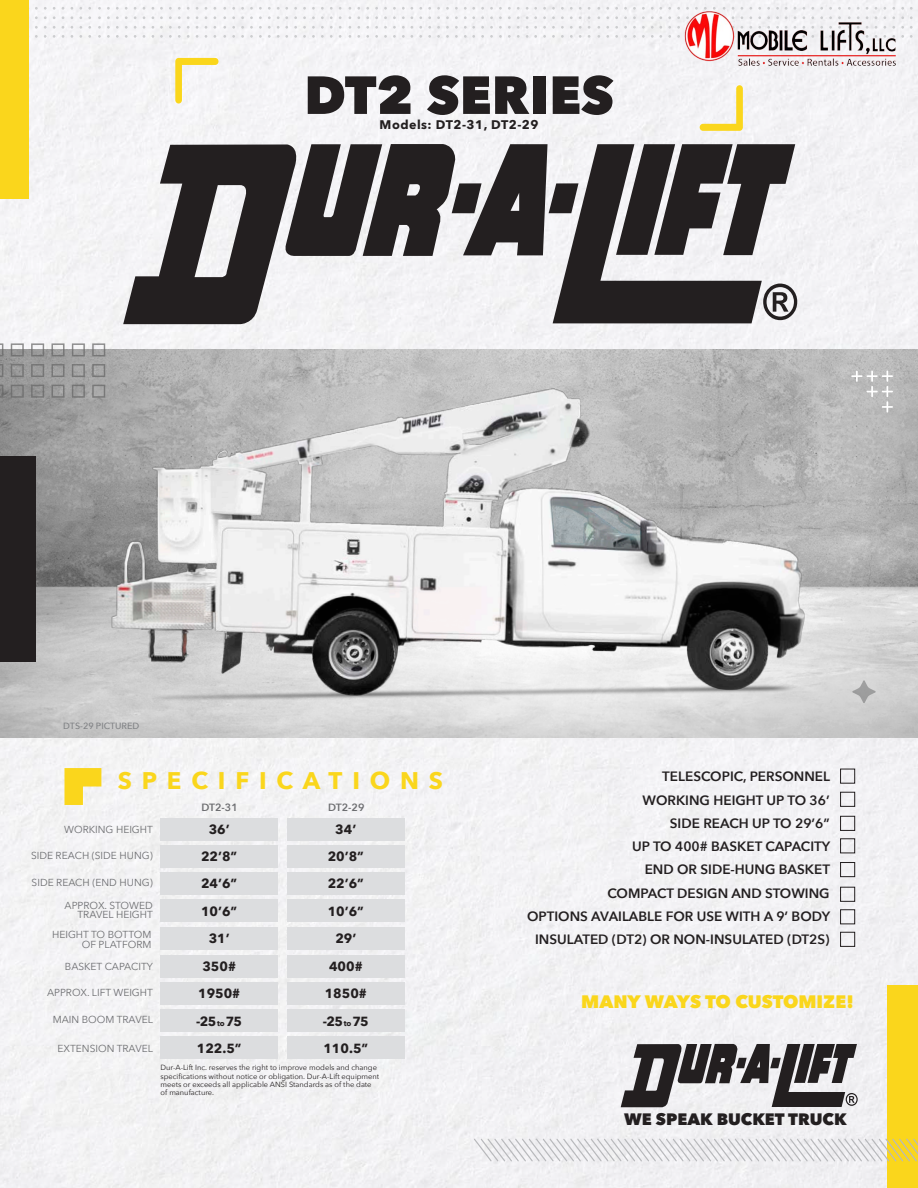
<style>
.page{position:relative;width:918px;height:1188px;background:#f2f2f4}
.page>*{position:absolute;margin:0;border:0;box-sizing:border-box;transform-origin:0 0}
.t1{font:800 53.1px "Avenir Next";color:#231f20}
.t2{font:700 24px "Avenir Next";letter-spacing:.41em;color:#fad61c}
.t3{font:800 18px "Avenir Next";color:#fad61c}
.t4{font:800 16.5px "Avenir Next";color:#231f20}
.t5{font:600 13.5px "Avenir Next";color:#231f20}
.t6{font:700 13.2px "Avenir Next";color:#231f20}
.t7{font:700 12.45px "Avenir Next";letter-spacing:.04em;color:#231f20}
.t8{font:600 10.5px "Avenir Next";color:#6c6d70}
.t9{font:10.2px/9.1px "Avenir Next";color:#6c6d70;text-align:right}
.t10{font:500 9px "Avenir Next";color:#808285}
.t11{font:7.5px/8.2px "Avenir Next";color:#231f20}
.s1{font-size:7.8px}
</style>
<div class="page">
<img style="left:0;top:350px;width:918px;height:387px">
<div style="left:887px;top:986px;width:31px;height:202px;background:#fad61c"></div>
<svg style="left:123px;top:144px;width:674px;height:180px"></svg>
<svg style="left:723px;top:0;width:56px;height:6px"></svg>
<svg style="left:98px;top:0;width:56px;height:38px"></svg>
<svg style="left:349px;top:0;width:56px;height:38px"></svg>
<svg style="left:848px;top:0;width:56px;height:38px"></svg>
<svg style="left:35px;top:0;width:56px;height:38px"></svg>
<svg style="left:223px;top:0;width:119px;height:38px"></svg>
<svg style="left:785px;top:0;width:56px;height:6px"></svg>
<svg style="left:160px;top:0;width:56px;height:38px"></svg>
<svg style="left:597px;top:0;width:119px;height:38px"></svg>
<svg style="left:411px;top:0;width:179px;height:38px"></svg>
<svg style="left:910px;top:0;width:8px;height:38px"></svg>
<svg style="left:0;top:343px;width:3px;height:13px"></svg>
<svg style="left:11px;top:343px;width:13px;height:13px"></svg>
<svg style="left:31px;top:343px;width:6px;height:13px"></svg>
<svg style="left:0;top:364px;width:3px;height:13px"></svg>
<svg style="left:11px;top:364px;width:13px;height:13px"></svg>
<svg style="left:31px;top:364px;width:6px;height:13px"></svg>
<svg style="left:0;top:385px;width:3px;height:13px"></svg>
<svg style="left:11px;top:385px;width:13px;height:13px"></svg>
<svg style="left:31px;top:385px;width:6px;height:13px"></svg>
<svg style="left:175px;top:58px;width:44px;height:46px"></svg>
<svg style="left:700px;top:85px;width:43px;height:46px"></svg>
<svg style="left:64px;top:768px;width:37px;height:37px"></svg>
<div style="left:160px;top:928px;width:118px;height:22px;background:#dcdddf"></div>
<div style="left:160px;top:955px;width:118px;height:22px;background:#dcdddf"></div>
<div style="left:160px;top:873px;width:118px;height:22px;background:#dcdddf"></div>
<div style="left:160px;top:846px;width:118px;height:22px;background:#dcdddf"></div>
<div style="left:160px;top:818px;width:118px;height:23px;background:#dcdddf"></div>
<div style="left:160px;top:982px;width:118px;height:23px;background:#dcdddf"></div>
<div style="left:160px;top:900px;width:118px;height:22px;background:#dcdddf"></div>
<div style="left:160px;top:1010px;width:118px;height:22px;background:#dcdddf"></div>
<div style="left:160px;top:1037px;width:118px;height:22px;background:#dcdddf"></div>
<div style="left:287px;top:928px;width:118px;height:22px;background:#dcdddf"></div>
<div style="left:287px;top:955px;width:118px;height:22px;background:#dcdddf"></div>
<div style="left:287px;top:873px;width:118px;height:22px;background:#dcdddf"></div>
<div style="left:287px;top:846px;width:118px;height:22px;background:#dcdddf"></div>
<div style="left:287px;top:818px;width:118px;height:23px;background:#dcdddf"></div>
<div style="left:287px;top:982px;width:118px;height:23px;background:#dcdddf"></div>
<div style="left:287px;top:900px;width:118px;height:22px;background:#dcdddf"></div>
<div style="left:287px;top:1010px;width:118px;height:22px;background:#dcdddf"></div>
<div style="left:287px;top:1037px;width:118px;height:22px;background:#dcdddf"></div>
<svg style="left:474px;top:1139px;width:444px;height:23px"></svg>
<svg style="left:877px;top:371px;width:16px;height:42px"></svg>
<div style="left:0;top:456px;width:36px;height:206px;background:#231f20"></div>
<div style="left:0;top:0;width:29px;height:198px;background:#fad61c"></div>
<svg style="left:621px;top:1044px;width:237px;height:63px"></svg>
<div style="left:840px;top:769px;width:15px;height:15px;border:1px solid #231f20"></div>
<div style="left:840px;top:862px;width:15px;height:15px;border:1px solid #231f20"></div>
<div style="left:840px;top:792px;width:15px;height:15px;border:1px solid #231f20"></div>
<div style="left:840px;top:887px;width:15px;height:15px;border:1px solid #231f20"></div>
<div style="left:840px;top:816px;width:15px;height:15px;border:1px solid #231f20"></div>
<div style="left:840px;top:838px;width:15px;height:15px;border:1px solid #231f20"></div>
<div style="left:840px;top:909px;width:15px;height:15px;border:1px solid #231f20"></div>
<div style="left:840px;top:932px;width:15px;height:15px;border:1px solid #231f20"></div>
<img style="left:37px;top:342px;width:840px;height:395px">
<img style="left:685px;top:6px;width:218px;height:68px">
<p class="t1" style="left:304px;top:62px;width:311px">DT2 SERIES</p>
<p class="t7" style="left:380px;top:114px;width:160px">Models: DT2-31, DT2-29</p>
<p class="t10" style="left:63px;top:718px;width:78px">DTS-29 PICTURED</p>
<p class="t2" style="left:118px;top:760px;width:327px">SPECIFICATIONS</p>
<p class="t8" style="left:201px;top:798px;width:38px">DT2-31</p>
<p class="t8" style="left:328px;top:798px;width:38px">DT2-29</p>
<p class="t9" style="left:64px;top:825px;width:90px">WORKING HEIGHT</p>
<p class="t6" style="left:209px;top:818px;width:23px">36’</p>
<p class="t6" style="left:335px;top:818px;width:23px">34’</p>
<p class="t9" style="left:31px;top:850px;width:123px">SIDE REACH (SIDE HUNG)</p>
<p class="t6" style="left:201px;top:845px;width:38px">22’8”</p>
<p class="t6" style="left:328px;top:845px;width:38px">20’8”</p>
<p class="t9" style="left:32px;top:877px;width:123px">SIDE REACH (END HUNG)</p>
<p class="t6" style="left:201px;top:872px;width:38px">24’6”</p>
<p class="t6" style="left:328px;top:872px;width:38px">22’6”</p>
<p class="t9" style="left:65px;top:900px;width:90px">APPROX. STOWED<br>TRAVEL HEIGHT</p>
<p class="t6" style="left:201px;top:899px;width:38px">10’6”</p>
<p class="t6" style="left:328px;top:899px;width:38px">10’6”</p>
<p class="t9" style="left:52px;top:930px;width:101px">HEIGHT TO BOTTOM<br>OF PLATFORM</p>
<p class="t9" style="left:65px;top:962px;width:90px">BASKET CAPACITY</p>
<p class="t9" style="left:47px;top:988px;width:107px">APPROX. LIFT WEIGHT</p>
<p class="t9" style="left:53px;top:1015px;width:102px">MAIN BOOM TRAVEL</p>
<p class="t9" style="left:58px;top:1043px;width:97px">EXTENSION TRAVEL</p>
<p class="t6" style="left:209px;top:927px;width:23px">31’</p>
<p class="t6" style="left:202px;top:955px;width:35px">350#</p>
<p class="t6" style="left:198px;top:982px;width:44px">1950#</p>
<p class="t6" style="left:196px;top:1010px;width:47px">-25 <span class="s1">to</span> 75</p>
<p class="t6" style="left:197px;top:1037px;width:46px">122.5”</p>
<p class="t6" style="left:335px;top:927px;width:23px">29’</p>
<p class="t6" style="left:329px;top:955px;width:35px">400#</p>
<p class="t6" style="left:325px;top:982px;width:44px">1850#</p>
<p class="t6" style="left:323px;top:1010px;width:47px">-25 <span class="s1">to</span> 75</p>
<p class="t6" style="left:323px;top:1037px;width:46px">110.5”</p>
<p class="t11" style="left:160px;top:1063px;width:220px">Dur-A-Lift Inc. reserves the right to improve models and change specifications without notice or obligation. Dur-A-Lift equipment meets or exceeds all applicable ANSI Standards as of the date of manufacture.</p>
<p class="t5" style="left:662px;top:765px;width:169px">TELESCOPIC, PERSONNEL</p>
<p class="t5" style="left:643px;top:788px;width:189px">WORKING HEIGHT UP TO 36’</p>
<p class="t5" style="left:670px;top:812px;width:161px">SIDE REACH UP TO 29’6”</p>
<p class="t5" style="left:632px;top:835px;width:199px">UP TO 400# BASKET CAPACITY</p>
<p class="t5" style="left:645px;top:858px;width:187px">END OR SIDE-HUNG BASKET</p>
<p class="t5" style="left:607px;top:881px;width:224px">COMPACT DESIGN AND STOWING</p>
<p class="t5" style="left:527px;top:905px;width:304px">OPTIONS AVAILABLE FOR USE WITH A 9’ BODY</p>
<p class="t5" style="left:535px;top:928px;width:296px">INSULATED (DT2) OR NON-INSULATED (DT2S)</p>
<p class="t3" style="left:581px;top:990px;width:275px">MANY WAYS TO CUSTOMIZE!</p>
<p class="t4" style="left:624px;top:1109px;width:224px">WE SPEAK BUCKET TRUCK</p>
</div>
